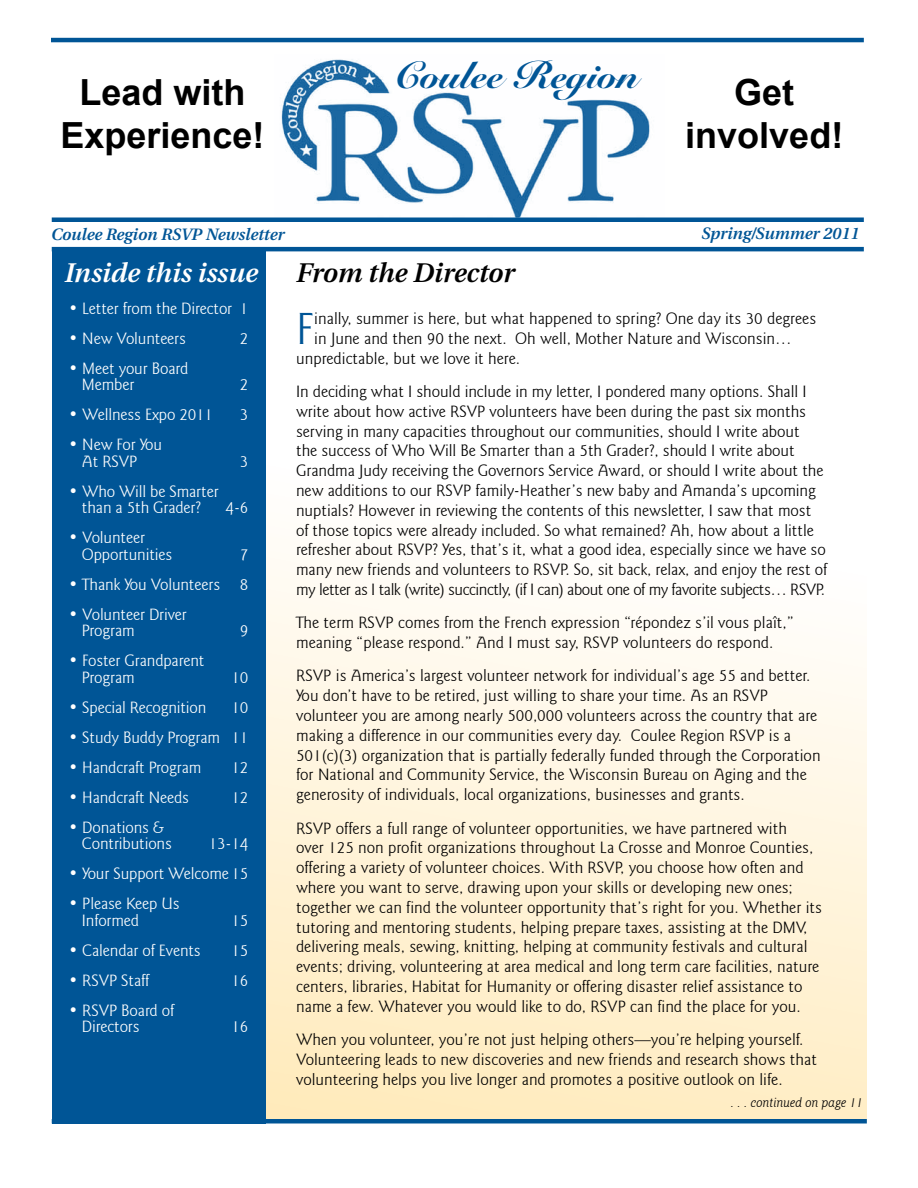
<style>
.page{position:relative;width:918px;height:1188px;background:#fff}
.page>*{position:absolute;margin:0;border:0;box-sizing:border-box;transform-origin:0 0}
.t1{font:300 45.15px "Goudy Sans IT Cby BT";color:#005596}
.t2{font:37.5px "Rose Round Black DTC";color:#005596}
.t3{font:700 36px/43.2px "Arial";color:#000;text-align:center}
.t4{font:italic 600 27px "Utopia";color:#fff}
.t5{font:italic 600 27px "Utopia";color:#000}
.t6{font:300 16.5px/19.8px "Goudy Sans IT Cby BT";color:#000}
.t7{font:300 16.5px/16.5px "Goudy Sans IT Cby BT";letter-spacing:-.01em;color:#fff}
.t8{font:italic 600 16.5px "Utopia";color:#005596}
.t9{font:italic 300 13.5px "Goudy Sans IT Cby BT";color:#000}
</style>
<div class="page">
<img style="left:275px;top:59px;width:390px;height:159px">
<div style="left:265px;top:251px;width:602px;height:871px;background:linear-gradient(to bottom,#fff,#ffedc5)"></div>
<div style="left:52px;top:250px;width:213px;height:874px;background:#005596"></div>
<hr style="left:52px;top:247px;width:812px;height:4px;background:#005596">
<hr style="left:51px;top:38px;width:813px;height:4px;background:#005596">
<hr style="left:52px;top:218px;width:812px;height:4px;background:#005596">
<div style="left:52px;top:1119px;width:815px;height:5px;background:#005596"></div>
<h2 class="t2" style="left:393px;top:53px;width:246px">Coulee Region</h2>
<h3 class="t3" style="left:61px;top:72px;width:206px">Lead with<br>Experience!</h3>
<h3 class="t3" style="left:685px;top:72px;width:160px">Get involved!</h3>
<p class="t8" style="left:51px;top:225px;width:235px">Coulee Region RSVP Newsletter</p>
<p class="t8" style="left:701px;top:224px;width:160px">Spring/Summer 2011</p>
<h3 class="t4" style="left:64px;top:257px;width:195px">Inside this issue</h3>
<h3 class="t5" style="left:296px;top:257px;width:220px">From the Director</h3>
<p class="t7" style="left:68px;top:300px;width:181px">• Letter from the Director 1</p>
<p class="t7" style="left:68px;top:330px;width:119px">• New Volunteers</p>
<p class="t7" style="left:240px;top:330px;width:10px">2</p>
<p class="t7" style="left:82px;top:360px;width:108px;text-indent:-13px">• Meet your Board<br>Member</p>
<p class="t7" style="left:240px;top:377px;width:10px">2</p>
<p class="t7" style="left:68px;top:407px;width:146px">• Wellness Expo 2011</p>
<p class="t7" style="left:240px;top:407px;width:10px">3</p>
<p class="t7" style="left:82px;top:437px;width:82px;text-indent:-13px">• New For You<br>At RSVP</p>
<p class="t7" style="left:240px;top:453px;width:10px">3</p>
<p class="t7" style="left:68px;top:483px;width:152px;text-align:center">• Who Will be Smarter than a 5th Grader?</p>
<p class="t7" style="left:226px;top:500px;width:24px">4-6</p>
<p class="t7" style="left:82px;top:530px;width:92px;text-indent:-14px">• Volunteer<br>Opportunities</p>
<p class="t7" style="left:240px;top:546px;width:10px">7</p>
<p class="t7" style="left:68px;top:576px;width:181px">• Thank You Volunteers 8</p>
<p class="t7" style="left:82px;top:606px;width:107px;text-indent:-13px">• Volunteer Driver<br>Program</p>
<p class="t7" style="left:240px;top:623px;width:10px">9</p>
<p class="t7" style="left:82px;top:653px;width:124px;text-indent:-13px">• Foster Grandparent<br>Program</p>
<p class="t7" style="left:232px;top:669px;width:18px">10</p>
<p class="t7" style="left:68px;top:699px;width:140px">• Special Recognition</p>
<p class="t7" style="left:232px;top:699px;width:18px">10</p>
<p class="t7" style="left:68px;top:729px;width:181px">• Study Buddy Program 11</p>
<p class="t7" style="left:68px;top:759px;width:135px">• Handcraft Program</p>
<p class="t7" style="left:232px;top:759px;width:18px">12</p>
<p class="t7" style="left:68px;top:789px;width:122px">• Handcraft Needs</p>
<p class="t7" style="left:232px;top:789px;width:18px">12</p>
<p class="t7" style="left:82px;top:819px;width:91px;text-indent:-13px">• Donations &amp;<br>Contributions</p>
<p class="t7" style="left:209px;top:836px;width:41px">13-14</p>
<p class="t7" style="left:68px;top:866px;width:181px">• Your Support Welcome 15</p>
<p class="t7" style="left:82px;top:896px;width:99px;text-indent:-13px">• Please Keep Us<br>Informed</p>
<p class="t7" style="left:232px;top:912px;width:18px">15</p>
<p class="t7" style="left:68px;top:942px;width:134px">• Calendar of Events</p>
<p class="t7" style="left:232px;top:942px;width:18px">15</p>
<p class="t7" style="left:68px;top:972px;width:82px">• RSVP Staff</p>
<p class="t7" style="left:232px;top:972px;width:18px">16</p>
<p class="t7" style="left:82px;top:1002px;width:94px;text-indent:-13px">• RSVP Board of<br>Directors</p>
<p class="t7" style="left:232px;top:1019px;width:18px">16</p>
<h1 class="t1" style="left:296px;top:301px;width:20px">F</h1>
<p class="t6" style="left:314px;top:309px;width:503px">inally, summer is here, but what happened to spring? One day its 30 degrees</p>
<p class="t6" style="left:314px;top:329px;width:479px">in June and then 90 the next. Oh well, Mother Nature and Wisconsin…</p>
<p class="t6" style="left:296px;top:348px;width:226px">unpredictable, but we love it here.</p>
<p class="t6" style="left:296px;top:382px;width:533px">In deciding what I should include in my letter, I pondered many options. Shall I write about how active RSVP volunteers have been during the past six months serving in many capacities throughout our communities, should I write about<br>the success of Who Will Be Smarter than a 5th Grader?, should I write about Grandma Judy receiving the Governors Service Award, or should I write about the new additions to our RSVP family-Heather’s new baby and Amanda’s upcoming nuptials? However in reviewing the contents of this newsletter, I saw that most of those topics were already included. So what remained? Ah, how about a little refresher about RSVP? Yes, that’s it, what a good idea, especially since we have so many new friends and volunteers to RSVP. So, sit back, relax, and enjoy the rest of my letter as I talk (write) succinctly, (if I can) about one of my favorite subjects… RSVP.</p>
<p class="t6" style="left:296px;top:613px;width:499px">The term RSVP comes from the French expression “répondez s’il vous plaît,” meaning “please respond.” And I must say, RSVP volunteers do respond.</p>
<p class="t6" style="left:296px;top:666px;width:526px">RSVP is America’s largest volunteer network for individual’s age 55 and better.<br>You don’t have to be retired, just willing to share your time. As an RSVP volunteer you are among nearly 500,000 volunteers across the country that are making a difference in our communities every day. Coulee Region RSVP is a 501(c)(3) organization that is partially federally funded through the Corporation for National and Community Service, the Wisconsin Bureau on Aging and the generosity of individuals, local organizations, businesses and grants.</p>
<p class="t6" style="left:296px;top:818px;width:528px">RSVP offers a full range of volunteer opportunities, we have partnered with<br>over 125 non profit organizations throughout La Crosse and Monroe Counties, offering a variety of volunteer choices. With RSVP, you choose how often and where you want to serve, drawing upon your skills or developing new ones; together we can find the volunteer opportunity that’s right for you. Whether its tutoring and mentoring students, helping prepare taxes, assisting at the DMV, delivering meals, sewing, knitting, helping at community festivals and cultural events; driving, volunteering at area medical and long term care facilities, nature centers, libraries, Habitat for Humanity or offering disaster relief assistance to name a few. Whatever you would like to do, RSVP can find the place for you.</p>
<p class="t6" style="left:296px;top:1030px;width:523px">When you volunteer, you’re not just helping others—you’re helping yourself.<br>Volunteering leads to new discoveries and new friends and research shows that volunteering helps you live longer and promotes a positive outlook on life.</p>
<p class="t9" style="left:731px;top:1094px;width:134px">. . . continued on page 11</p>
</div>
